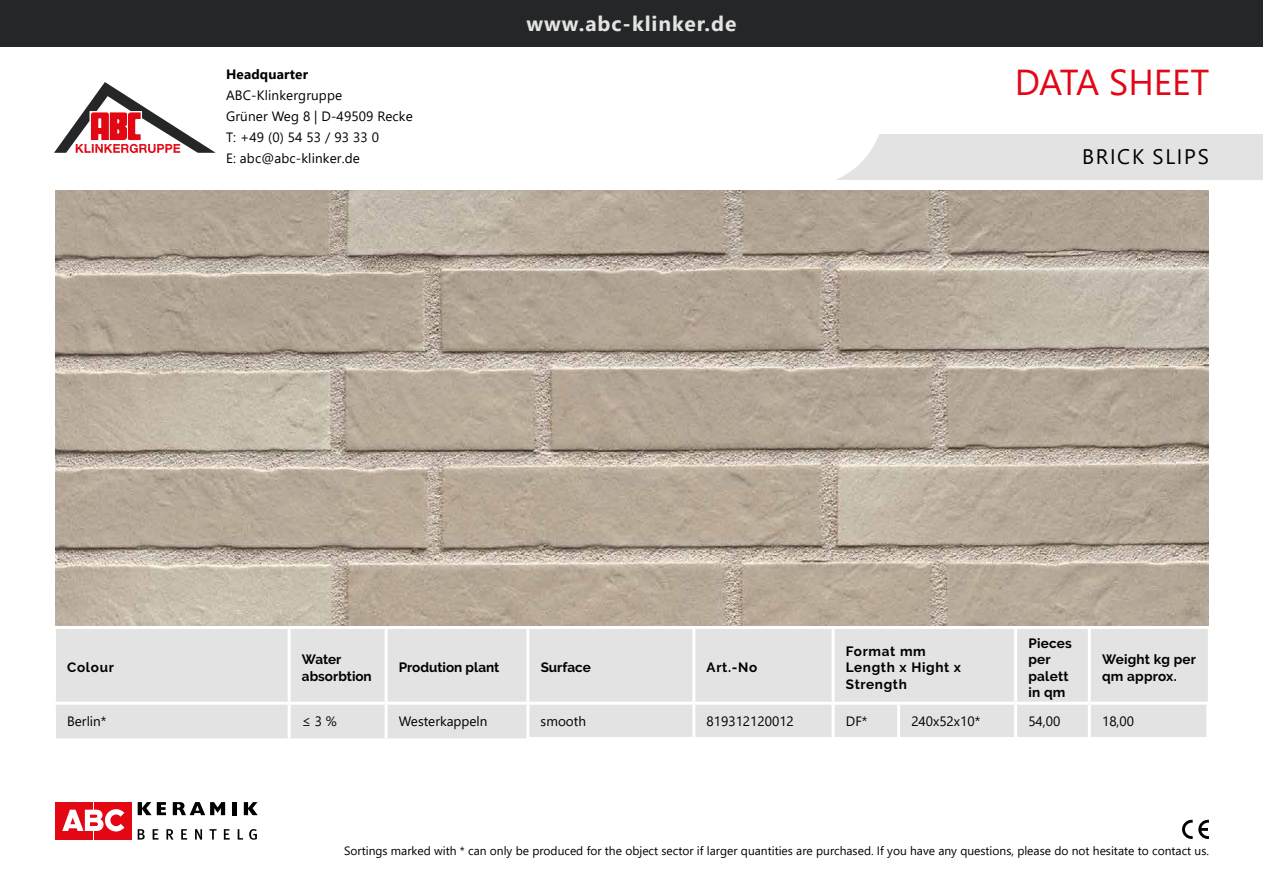
<style>
.page{position:relative;width:1263px;height:893px;background:#fff}
.page>*{position:absolute;margin:0;border:0;box-sizing:border-box;transform-origin:0 0}
.t1{font:36px "Segoe UI";color:#e30617}
.t2{font:700 21px "Segoe UI";letter-spacing:.045em;color:#e3e3e3}
.t3{font:21px "Segoe UI";letter-spacing:.08em;color:#000}
.t4{font:13.5px/21px "Segoe UI";color:#000}
.t5{font:700 13.5px/16.5px "Raleway";letter-spacing:.02em;color:#000}
.t6{font:700 13.5px/16.5px "Raleway";color:#000}
.t7{font:700 13.5px/16.5px "Raleway";letter-spacing:.05em;color:#000}
.t8{font:700 13.5px "Segoe UI";letter-spacing:.01em;color:#000}
.t9{font:12px "Segoe UI";color:#000}
</style>
<div class="page">
<div style="left:56px;top:629px;width:1152px;height:109px;background:#e3e3e3"></div>
<div style="left:528px;top:703px;width:166px;height:35px;background:#e3e3e3"></div>
<hr style="left:288px;top:629px;width:3px;height:73px;background:#fff">
<hr style="left:385px;top:629px;width:3px;height:73px;background:#fff">
<hr style="left:832px;top:629px;width:3px;height:73px;background:#fff">
<hr style="left:1014px;top:629px;width:3px;height:73px;background:#fff">
<hr style="left:1088px;top:629px;width:3px;height:73px;background:#fff">
<hr style="left:53px;top:702px;width:236px;height:3px;background:#fff">
<hr style="left:289px;top:702px;width:97px;height:3px;background:#fff">
<hr style="left:288px;top:705px;width:3px;height:33px;background:#fff">
<hr style="left:386px;top:702px;width:142px;height:3px;background:#fff">
<hr style="left:385px;top:705px;width:3px;height:33px;background:#fff">
<hr style="left:528px;top:702px;width:166px;height:3px;background:#fff">
<hr style="left:694px;top:702px;width:139px;height:3px;background:#fff">
<hr style="left:833px;top:702px;width:66px;height:3px;background:#fff">
<hr style="left:899px;top:702px;width:117px;height:3px;background:#fff">
<hr style="left:1016px;top:702px;width:73px;height:3px;background:#fff">
<hr style="left:1089px;top:702px;width:120px;height:3px;background:#fff">
<hr style="left:526px;top:629px;width:3px;height:73px;background:#fff">
<hr style="left:692px;top:629px;width:3px;height:73px;background:#fff">
<hr style="left:526px;top:705px;width:3px;height:32px;background:#fff">
<hr style="left:692px;top:705px;width:3px;height:32px;background:#fff">
<hr style="left:832px;top:705px;width:3px;height:32px;background:#fff">
<hr style="left:897px;top:705px;width:3px;height:32px;background:#fff">
<hr style="left:1014px;top:705px;width:3px;height:32px;background:#fff">
<hr style="left:1088px;top:705px;width:3px;height:32px;background:#fff">
<hr style="left:1206px;top:705px;width:3px;height:32px;background:#fff">
<hr style="left:526px;top:737px;width:168px;height:3px;background:#fff">
<hr style="left:694px;top:737px;width:139px;height:3px;background:#fff">
<hr style="left:833px;top:737px;width:66px;height:3px;background:#fff">
<hr style="left:899px;top:737px;width:117px;height:3px;background:#fff">
<hr style="left:1016px;top:737px;width:73px;height:3px;background:#fff">
<hr style="left:1089px;top:737px;width:120px;height:3px;background:#fff">
<img style="left:55px;top:190px;width:1154px;height:435px">
<div style="left:55px;top:802px;width:37px;height:37px;background:#e30613"></div>
<svg style="left:138px;top:829px;width:7px;height:11px"></svg>
<svg style="left:153px;top:829px;width:5px;height:11px"></svg>
<svg style="left:166px;top:829px;width:8px;height:11px"></svg>
<svg style="left:181px;top:829px;width:6px;height:11px"></svg>
<svg style="left:195px;top:829px;width:7px;height:11px"></svg>
<svg style="left:209px;top:829px;width:8px;height:11px"></svg>
<svg style="left:224px;top:829px;width:6px;height:11px"></svg>
<svg style="left:238px;top:829px;width:5px;height:11px"></svg>
<svg style="left:249px;top:829px;width:8px;height:11px"></svg>
<div style="left:95px;top:802px;width:37px;height:37px;background:#e30613"></div>
<svg style="left:138px;top:802px;width:28px;height:13px"></svg>
<svg style="left:173px;top:802px;width:52px;height:13px"></svg>
<div style="left:232px;top:802px;width:5px;height:13px;background:#000"></div>
<svg style="left:244px;top:802px;width:14px;height:13px"></svg>
<svg style="left:62px;top:809px;width:62px;height:22px"></svg>
<svg style="left:1182px;top:820px;width:27px;height:19px"></svg>
<div style="left:804px;top:135px;width:459px;height:45px;background:#e3e3e3"></div>
<svg style="left:728px;top:134px;width:165px;height:60px"></svg>
<svg style="left:54px;top:82px;width:162px;height:71px"></svg>
<div style="left:0;top:0;width:1263px;height:47px;background:#242627"></div>
<p class="t8" style="left:226px;top:61px;width:84px">Headquarter</p>
<p class="t4" style="left:226px;top:83px;width:188px">ABC-Klinkergruppe<br>Grüner Weg 8 | D-49509 Recke<br>T: +49 (0) 54 53 / 93 33 0<br>E: abc@abc-klinker.de</p>
<h2 class="t2" style="left:526px;top:3px;width:211px">www.abc-klinker.de</h2>
<h1 class="t1" style="left:1015px;top:48px;width:196px">DATA SHEET</h1>
<h2 class="t3" style="left:1082px;top:137px;width:128px">BRICK SLIPS</h2>
<p class="t5" style="left:67px;top:659px;width:48px">Colour</p>
<p class="t6" style="left:302px;top:651px;width:71px">Water absorbtion</p>
<p class="t6" style="left:399px;top:659px;width:102px">Prodution plant</p>
<p class="t6" style="left:541px;top:659px;width:52px">Surface</p>
<p class="t5" style="left:707px;top:659px;width:52px">Art.-No</p>
<p class="t7" style="left:846px;top:643px;width:117px">Format mm<br>Length x Hight x<br>Strength</p>
<p class="t5" style="left:1028px;top:635px;width:45px">Pieces per palett in qm</p>
<p class="t5" style="left:1102px;top:651px;width:96px">Weight kg per qm approx.</p>
<p class="t4" style="left:67px;top:709px;width:41px">Berlin*</p>
<p class="t4" style="left:302px;top:709px;width:36px">≤ 3 %</p>
<p class="t4" style="left:399px;top:709px;width:90px">Westerkappeln</p>
<p class="t4" style="left:541px;top:709px;width:47px">smooth</p>
<p class="t4" style="left:707px;top:709px;width:89px">819312120012</p>
<p class="t4" style="left:846px;top:709px;width:23px">DF*</p>
<p class="t4" style="left:911px;top:709px;width:70px">240x52x10*</p>
<p class="t4" style="left:1028px;top:709px;width:34px">54,00</p>
<p class="t4" style="left:1102px;top:709px;width:34px">18,00</p>
<p class="t9" style="left:344px;top:839px;width:866px">Sortings marked with * can only be produced for the object sector if larger quantities are purchased. If you have any questions, please do not hesitate to contact us.</p>
</div>
